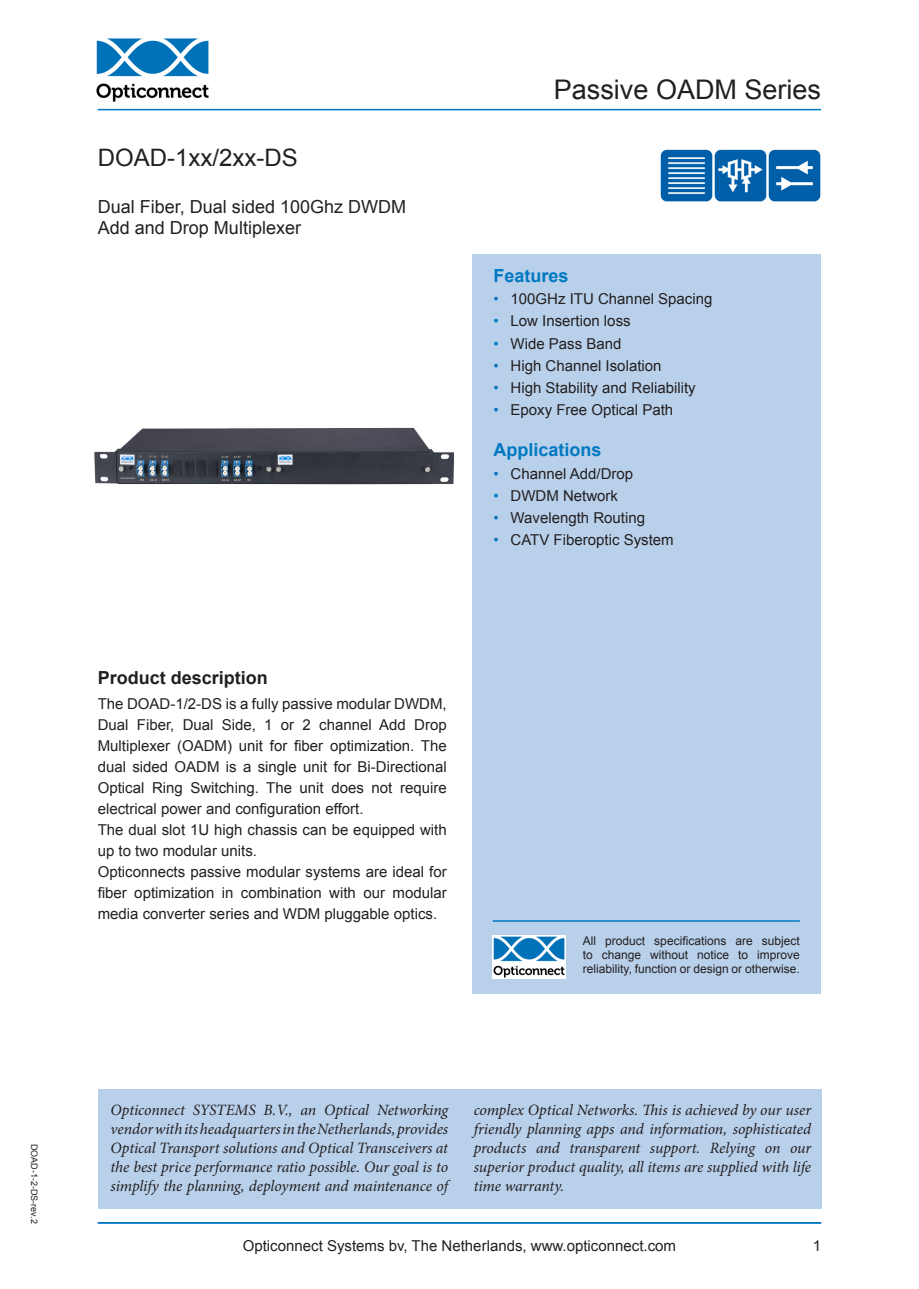
<style>
.page{position:relative;width:919px;height:1289px;background:#fff}
.page>*{position:absolute;margin:0;border:0;box-sizing:border-box;transform-origin:0 0}
.t1{font:27px "Arial";color:#231f20}
._1b_Title_product{font:24px "Arial";color:#231f20}
._1c_Title_product_su{font:18px/21px "Arial";color:#231f20}
._4a_tussenkop{font:700 18px "Arial";color:#0079c2}
._4a_tussenkop-2{font:700 18px "Arial";color:#231f20}
.t2{font:italic 15.75px/18.9px "Minion Pro";letter-spacing:-.01em;color:#231f20;text-align:justify}
._3a_plat{font:15px/21px "Arial";color:#231f20;text-align:justify}
.Foottxt{font:15px "Arial";color:#231f20}
.t3{font:12px/14.4px "Arial";color:#231f20;text-align:justify}
.t4{font:9px "Arial";color:#231f20}
.s1{color:#0079c2}
</style>
<div class="page">
<div style="left:472px;top:255px;width:349px;height:739px;background:#b9d0eb"></div>
<img style="left:492px;top:935px;width:74px;height:43px">
<hr style="left:492px;top:920px;width:307px;height:1px;background:#0079c2">
<img style="left:94px;top:427px;width:361px;height:58px">
<img style="left:96px;top:38px;width:113px;height:64px">
<hr style="left:98px;top:109px;width:723px;height:1px;background:#0079c2">
<div style="left:98px;top:1089px;width:723px;height:119px;background:#b9d0eb"></div>
<hr style="left:98px;top:1221px;width:723px;height:2px;background:#0079c2">
<img style="left:660px;top:149px;width:161px;height:53px">
<p class="t4" style="left:41px;top:1143px;width:81px;rotate:90deg">DOAD-1-2-DS-rev.2</p>
<p class="_1b_Title_product" style="left:98px;top:141px;width:202px">DOAD-1xx/2xx-DS</p>
<p class="_1c_Title_product_su" style="left:98px;top:196px;width:310px">Dual Fiber, Dual sided 100Ghz DWDM<br>Add and Drop Multiplexer</p>
<h1 class="t1" style="left:554px;top:71px;width:269px">Passive OADM Series</h1>
<p class="_4a_tussenkop" style="left:493px;top:263px;width:77px">Features</p>
<p class="_3a_plat" style="left:493px;top:288px;width:220px"><span class="s1">•</span> 100GHz ITU Channel Spacing</p>
<p class="_3a_plat" style="left:493px;top:310px;width:139px"><span class="s1">•</span> Low Insertion loss</p>
<p class="_3a_plat" style="left:493px;top:333px;width:129px"><span class="s1">•</span> Wide Pass Band</p>
<p class="_3a_plat" style="left:493px;top:355px;width:169px"><span class="s1">•</span> High Channel Isolation</p>
<p class="_3a_plat" style="left:493px;top:377px;width:204px"><span class="s1">•</span> High Stability and Reliability</p>
<p class="_3a_plat" style="left:493px;top:399px;width:181px"><span class="s1">•</span> Epoxy Free Optical Path</p>
<p class="_4a_tussenkop" style="left:493px;top:437px;width:110px">Applications</p>
<p class="_3a_plat" style="left:493px;top:463px;width:141px"><span class="s1">•</span> Channel Add/Drop</p>
<p class="_3a_plat" style="left:493px;top:485px;width:126px"><span class="s1">•</span> DWDM Network</p>
<p class="_3a_plat" style="left:493px;top:507px;width:153px"><span class="s1">•</span> Wavelength Routing</p>
<p class="_3a_plat" style="left:493px;top:529px;width:182px"><span class="s1">•</span> CATV Fiberoptic System</p>
<p class="_4a_tussenkop-2" style="left:98px;top:664px;width:172px">Product description</p>
<p class="_3a_plat" style="left:98px;top:693px;width:350px">The DOAD-1/2-DS is a fully passive modular DWDM, Dual Fiber, Dual Side, 1 or 2 channel Add Drop Multiplexer (OADM) unit for fiber optimization. The dual sided OADM is a single unit for Bi-Directional Optical Ring Switching. The unit does not require electrical power and configuration effort.</p>
<p class="_3a_plat" style="left:98px;top:819px;width:350px">The dual slot 1U high chassis can be equipped with up to two modular units.</p>
<p class="_3a_plat" style="left:98px;top:861px;width:350px">Opticonnects passive modular systems are ideal for fiber optimization in combination with our modular media converter series and WDM pluggable optics.</p>
<p class="t3" style="left:583px;top:933px;width:218px">All product specifications are subject to change without notice to improve reliability, function or design or otherwise.</p>
<p class="t2" style="left:111px;top:1100px;width:339px">Opticonnect SYSTEMS B.V., an Optical Networking vendor with its headquarters in the Netherlands, provides Optical Transport solutions and Optical Transceivers at the best price performance ratio possible. Our goal is to simplify the planning, deployment and maintenance of</p>
<p class="t2" style="left:473px;top:1100px;width:339px">complex Optical Networks. This is achieved by our user friendly planning apps and information, sophisticated products and transparent support. Relying on our superior product quality, all items are supplied with life time warranty.</p>
<p class="_3a_plat" style="left:243px;top:1234px;width:434px">Opticonnect Systems bv, The Netherlands, www.opticonnect.com</p>
<p class="Foottxt" style="left:812px;top:1234px;width:10px">1</p>
</div>
